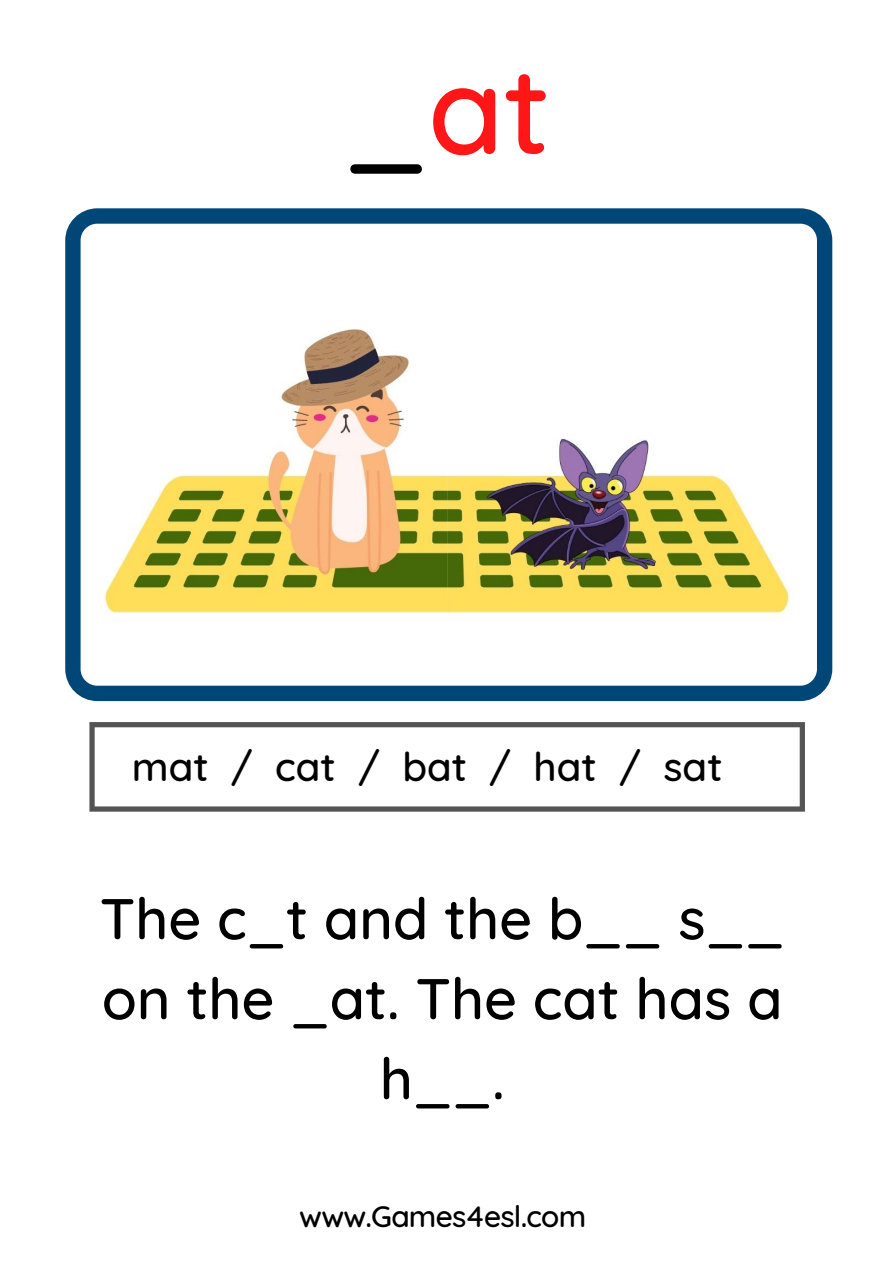
<style>
.page{position:relative;width:894px;height:1264px;background:#fff}
.page>*{position:absolute;margin:0;border:0;box-sizing:border-box;transform-origin:0 0}
.t1{font:500 122.85px "Quicksand";color:#ff1616}
.t2{font:500 57.45px/79.9px "Quicksand";color:#000;text-align:center}
.t3{font:500 40.2px "Quicksand";color:#000}
.t4{font:500 30px "Quicksand";letter-spacing:-.025em;color:#000}
.s1{color:#000}
</style>
<div class="page">
<svg style="left:65px;top:208px;width:767px;height:493px"></svg>
<img style="left:91px;top:272px;width:715px;height:364px">
<svg style="left:89px;top:722px;width:715px;height:89px"></svg>
<h1 class="t1" style="left:344px;top:11px;width:208px"><span class="s1">_</span>at</h1>
<p class="t3" style="left:132px;top:734px;width:592px">mat / cat / bat / hat / sat</p>
<p class="t2" style="left:100px;top:873px;width:686px">The c_t and the b__ s__ on the _at. The cat has a h__.</p>
<p class="t4" style="left:299px;top:1191px;width:288px">www.Games4esl.com</p>
</div>
